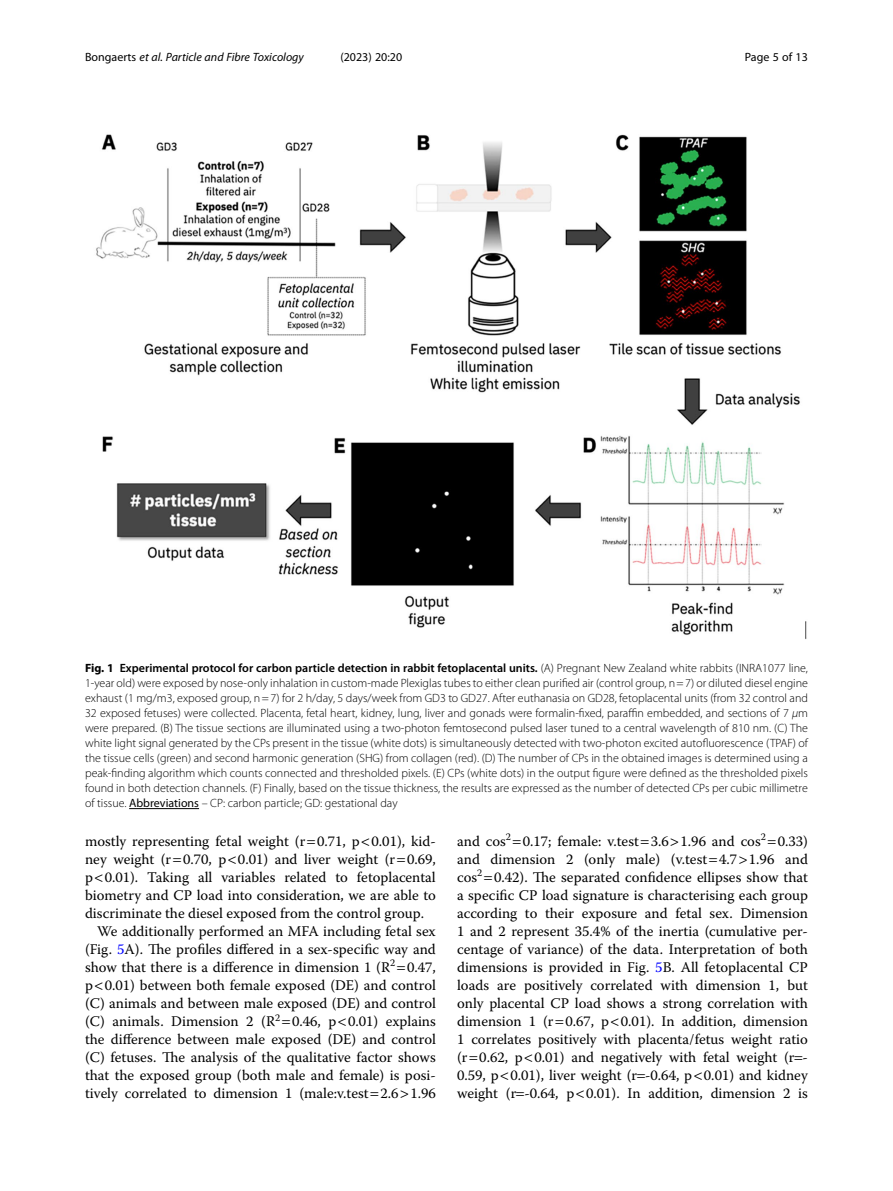
<style>
.page{position:relative;width:893px;height:1191px;background:#fff}
.page>*{position:absolute;margin:0;border:0;box-sizing:border-box;transform-origin:0 0}
.Body_Text_Indent{font:14.7px/18px "Warnock Pro";color:#000;text-align:justify}
.Figure_Caption{font:300 12px/15px "Myriad Pro";color:#000;text-align:justify}
.t1{font:italic 12px "Myriad Pro";color:#000}
.t2{font:12px "Myriad Pro";color:#000}
.s1{font-style:normal}
.s2{font-weight:700}
.s3{font-weight:600}
.s4{font-style:italic}
.s5{font-weight:400}
.s6{color:#00f}
</style>
<div class="page">
<img style="left:96px;top:134px;width:711px;height:505px">
<hr style="left:129px;top:808px;width:70px;height:1px;background:#000">
<p class="t1" style="left:85px;top:50px;width:220px"><span class="s1">Bongaerts</span> et al. Particle and Fibre Toxicology</p>
<p class="t2" style="left:340px;top:50px;width:63px">(2023) 20:20</p>
<p class="t2" style="left:745px;top:50px;width:65px">Page 5 of 13</p>
<p class="Figure_Caption" style="left:85px;top:661px;width:724px"><span class="s2">Fig. 1</span> <span class="s3">Experimental protocol for carbon particle detection in rabbit fetoplacental units.</span> (A) Pregnant New Zealand white rabbits (INRA1077 line, 1-year old) were exposed by nose-only inhalation in custom-made Plexiglas tubes to either clean purified air (control group, n=7) or diluted diesel engine exhaust (1 mg/m3, exposed group, n=7) for 2 h/day, 5 days/week from GD3 to GD27. After euthanasia on GD28, fetoplacental units (from 32 control and 32 exposed fetuses) were collected. Placenta, fetal heart, kidney, lung, liver and gonads were formalin-fixed, paraffin embedded, and sections of 7 <span class="s4">µ</span>m were prepared. (B) The tissue sections are illuminated using a two-photon femtosecond pulsed laser tuned to a central wavelength of 810 nm. (C) The white light signal generated by the CPs present in the tissue (white dots) is simultaneously detected with two-photon excited autofluorescence (TPAF) of the tissue cells (green) and second harmonic generation (SHG) from collagen (red). (D) The number of CPs in the obtained images is determined using a peak-finding algorithm which counts connected and thresholded pixels. (E) CPs (white dots) in the output figure were defined as the thresholded pixels found in both detection channels. (F) Finally, based on the tissue thickness, the results are expressed as the number of detected CPs per cubic millimetre of tissue. <span class="s5">Abbreviations</span> – CP: carbon particle; GD: gestational day</p>
<p class="Body_Text_Indent" style="left:85px;top:832px;width:352px">mostly representing fetal weight (r 0.71, p 0.01), kid&shy;ney weight (r 0.70, p 0.01) and liver weight (r 0.69, p 0.01). Taking all variables related to fetoplacental biometry and CP load into consideration, we are able to discriminate the diesel exposed from the control group.</p>
<p class="Body_Text_Indent" style="left:85px;top:922px;width:352px;text-indent:12px">We additionally performed an MFA including fetal sex (Fig. <span class="s6">5</span>A). The profiles differed in a sex-specific way and show that there is a difference in dimension 1 (R<sup>2</sup> 0.47, p 0.01) between both female exposed (DE) and control (C) animals and between male exposed (DE) and control (C) animals. Dimension 2 (R<sup>2</sup> 0.46, p 0.01) explains the difference between male exposed (DE) and control (C) fetuses. The analysis of the qualitative factor shows that the exposed group (both male and female) is posi&shy;tively correlated to dimension 1 (male:v.test 2.6 1.96</p>
<p class="Body_Text_Indent" style="left:457px;top:832px;width:352px">and cos<sup>2</sup> 0.17; female: v.test 3.6 1.96 and cos<sup>2</sup> 0.33) and dimension 2 (only male) (v.test 4.7 1.96 and cos<sup>2</sup> 0.42). The separated confidence ellipses show that a specific CP load signature is characterising each group according to their exposure and fetal sex. Dimension 1 and 2 represent 35.4% of the inertia (cumulative per&shy;centage of variance) of the data. Interpretation of both dimensions is provided in Fig. <span class="s6">5</span>B. All fetoplacental CP loads are positively correlated with dimension 1, but only placental CP load shows a strong correlation with dimension 1 (r 0.67, p 0.01). In addition, dimension 1 correlates positively with placenta/fetus weight ratio (r 0.62, p 0.01) and negatively with fetal weight (r - 0.59, p 0.01), liver weight (r -0.64, p 0.01) and kidney weight (r -0.64, p 0.01). In addition, dimension 2 is</p>
</div>
